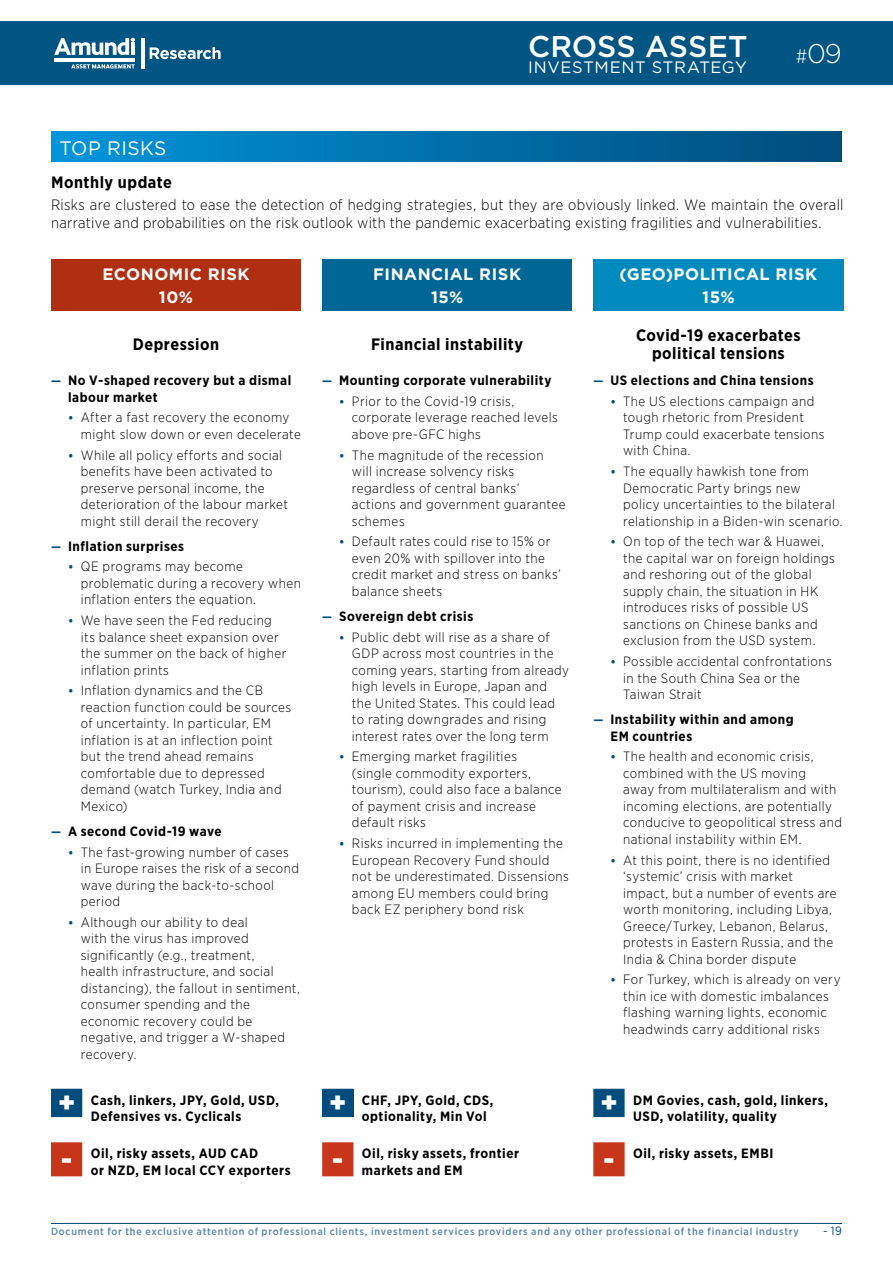
<style>
.page{position:relative;width:893px;height:1263px;background:#fff}
.page>*{position:absolute;margin:0;border:0;box-sizing:border-box;transform-origin:0 0}
.t1{font:500 30px "Gotham";letter-spacing:.005em;color:#fff}
.t2{font:300 27px "Gotham";color:#fff}
.t3{font:19.5px "Gotham";letter-spacing:.02em;color:#fff}
.t4{font:700 16.5px/18px "Gotham Narrow";letter-spacing:.03em;color:#000;text-align:center}
.t5{font:700 16.5px/22.5px "Gotham";letter-spacing:.03em;color:#fff;text-align:center}
.t6{font:16.5px "Gotham";letter-spacing:.035em;color:#fff}
.t7{font:300 15px/18px "Gotham Narrow";letter-spacing:.02em;color:#000}
.t8{font:300 13.5px/16.5px "Gotham Narrow";letter-spacing:.035em;color:#000}
.t9{font:700 13.5px/16.5px "Gotham Narrow";letter-spacing:.04em;color:#000}
.t10{font:12px "Gotham Narrow";color:#004c7c}
.t11{font:500 10.35px "Gotham Narrow";letter-spacing:.07em;color:#5c85ad}
.s1{font-family:"Gotham Narrow";font-size:19.5px}
.s2{font-size:12px;color:#004c7c}
.s3{font-weight:700;font-size:12px;color:#004c7c}
.s4{font-family:"Gotham";font-weight:900;font-size:27px;color:#fff}
</style>
<div class="page">
<hr style="left:51px;top:1222px;width:791px;height:1px;background:#004c7c">
<div style="left:0;top:21px;width:893px;height:64px;background:#005583"></div>
<svg style="left:54px;top:38px;width:81px;height:17px"></svg>
<hr style="left:131px;top:43px;width:4px;height:12px;background:#fff">
<hr style="left:54px;top:58px;width:81px;height:3px;background:#fff">
<svg style="left:71px;top:64px;width:64px;height:5px"></svg>
<hr style="left:141px;top:38px;width:3px;height:31px;background:#fff">
<svg style="left:150px;top:47px;width:71px;height:12px"></svg>
<div style="left:51px;top:132px;width:791px;height:30px;background:linear-gradient(to right,#0095da,#004b7b)"></div>
<div style="left:51px;top:259px;width:250px;height:51px;background:#b02f13"></div>
<div style="left:322px;top:259px;width:250px;height:51px;background:#006696"></div>
<div style="left:593px;top:259px;width:250px;height:51px;background:#008abe"></div>
<svg style="left:51px;top:1089px;width:574px;height:28px"></svg>
<svg style="left:51px;top:1142px;width:574px;height:34px"></svg>
<div style="left:322px;top:1089px;width:31px;height:28px;background:#004c7c"></div>
<h1 class="t1" style="left:528px;top:27px;width:221px">CROSS ASSET</h1>
<p class="t6" style="left:528px;top:57px;width:220px">INVESTMENT STRATEGY</p>
<h2 class="t2" style="left:796px;top:37px;width:48px"><span class="s1">#</span> 09</h2>
<h3 class="t3" style="left:60px;top:135px;width:108px">TOP RISKS</h3>
<p class="t4" style="left:51px;top:173px;width:123px">Monthly update</p>
<p class="t7" style="left:51px;top:195px;width:794px">Risks are clustered to ease the detection of hedging strategies, but they are obviously linked. We maintain the overall narrative and probabilities on the risk outlook with the pandemic exacerbating existing fragilities and vulnerabilities.</p>
<p class="t5" style="left:102px;top:263px;width:149px">ECONOMIC RISK<br>10%</p>
<p class="t5" style="left:373px;top:263px;width:149px">FINANCIAL RISK<br>15%</p>
<p class="t5" style="left:620px;top:263px;width:199px">(GEO)POLITICAL RISK<br>15%</p>
<p class="t4" style="left:133px;top:335px;width:88px">Depression</p>
<p class="t4" style="left:371px;top:335px;width:154px">Financial instability</p>
<p class="t4" style="left:636px;top:326px;width:166px">Covid-19 exacerbates political tensions</p>
<p class="t9" style="left:68px;top:372px;width:225px;text-indent:-17px"><span class="s2">—</span> No V-shaped recovery but a dismal labour market</p>
<p class="t8" style="left:81px;top:409px;width:222px;text-indent:-13px"><span class="s3">•</span> After a fast recovery the economy might slow down or even decelerate</p>
<p class="t8" style="left:81px;top:446px;width:209px;text-indent:-13px"><span class="s3">•</span> While all policy efforts and social benefits have been activated to preserve personal income, the deterioration of the labour market might still derail the recovery</p>
<p class="t9" style="left:51px;top:537px;width:135px"><span class="s2">—</span> Inflation surprises</p>
<p class="t8" style="left:81px;top:558px;width:222px;text-indent:-13px"><span class="s3">•</span> QE programs may become problematic during a recovery when inflation enters the equation.</p>
<p class="t8" style="left:81px;top:612px;width:207px;text-indent:-13px"><span class="s3">•</span> We have seen the Fed reducing its balance sheet expansion over the summer on the back of higher inflation prints</p>
<p class="t8" style="left:81px;top:682px;width:212px;text-indent:-13px"><span class="s3">•</span> Inflation dynamics and the CB reaction function could be sources of uncertainty. In particular, EM inflation is at an inflection point but the trend ahead remains comfortable due to depressed demand (watch Turkey, India and<br>Mexico)</p>
<p class="t9" style="left:51px;top:823px;width:172px"><span class="s2">—</span> A second Covid-19 wave</p>
<p class="t8" style="left:81px;top:843px;width:220px;text-indent:-13px"><span class="s3">•</span> The fast-growing number of cases in Europe raises the risk of a second wave during the back-to-school period</p>
<p class="t8" style="left:81px;top:914px;width:221px;text-indent:-13px"><span class="s3">•</span> Although our ability to deal<br>with the virus has improved significantly (e.g., treatment,<br>health infrastructure, and social distancing), the fallout in sentiment, consumer spending and the economic recovery could be negative, and trigger a W-shaped recovery.</p>
<p class="t9" style="left:322px;top:372px;width:231px"><span class="s2">—</span> Mounting corporate vulnerability</p>
<p class="t8" style="left:352px;top:392px;width:207px;text-indent:-13px"><span class="s3">•</span> Prior to the Covid-19 crisis, corporate leverage reached levels above pre-GFC highs</p>
<p class="t8" style="left:352px;top:446px;width:215px;text-indent:-13px"><span class="s3">•</span> The magnitude of the recession will increase solvency risks regardless of central banks’ actions and government guarantee schemes</p>
<p class="t8" style="left:352px;top:533px;width:210px;text-indent:-13px"><span class="s3">•</span> Default rates could rise to 15% or even 20% with spillover into the credit market and stress on banks’ balance sheets</p>
<p class="t9" style="left:322px;top:608px;width:153px"><span class="s2">—</span> Sovereign debt crisis</p>
<p class="t8" style="left:352px;top:628px;width:219px;text-indent:-13px"><span class="s3">•</span> Public debt will rise as a share of GDP across most countries in the coming years, starting from already high levels in Europe, Japan and the United States. This could lead to rating downgrades and rising interest rates over the long term</p>
<p class="t8" style="left:352px;top:748px;width:211px;text-indent:-13px"><span class="s3">•</span> Emerging market fragilities<br>(single commodity exporters, tourism), could also face a balance of payment crisis and increase default risks</p>
<p class="t8" style="left:352px;top:835px;width:218px;text-indent:-13px"><span class="s3">•</span> Risks incurred in implementing the<br>European Recovery Fund should not be underestimated. Dissensions among EU members could bring back EZ periphery bond risk</p>
<p class="t9" style="left:593px;top:372px;width:222px"><span class="s2">—</span> US elections and China tensions</p>
<p class="t8" style="left:623px;top:392px;width:203px;text-indent:-13px"><span class="s3">•</span> The US elections campaign and tough rhetoric from President<br>Trump could exacerbate tensions with China.</p>
<p class="t8" style="left:623px;top:463px;width:221px;text-indent:-13px"><span class="s3">•</span> The equally hawkish tone from Democratic Party brings new<br>policy uncertainties to the bilateral relationship in a Biden-win scenario.</p>
<p class="t8" style="left:623px;top:533px;width:213px;text-indent:-13px"><span class="s3">•</span> On top of the tech war &amp; Huawei, the capital war on foreign holdings and reshoring out of the global supply chain, the situation in HK introduces risks of possible US sanctions on Chinese banks and exclusion from the USD system.</p>
<p class="t8" style="left:623px;top:653px;width:210px;text-indent:-13px"><span class="s3">•</span> Possible accidental confrontations in the South China Sea or the<br>Taiwan Strait</p>
<p class="t9" style="left:610px;top:711px;width:185px;text-indent:-17px"><span class="s2">—</span> Instability within and among<br>EM countries</p>
<p class="t8" style="left:623px;top:748px;width:220px;text-indent:-13px"><span class="s3">•</span> The health and economic crisis, combined with the US moving<br>away from multilateralism and with incoming elections, are potentially conducive to geopolitical stress and national instability within EM.</p>
<p class="t8" style="left:623px;top:851px;width:215px;text-indent:-13px"><span class="s3">•</span> At this point, there is no identified ‘systemic’ crisis with market impact, but a number of events are worth monitoring, including Libya, Greece/Turkey, Lebanon, Belarus, protests in Eastern Russia, and the India &amp; China border dispute</p>
<p class="t8" style="left:610px;top:971px;width:232px;text-align:center"><span class="s3">•</span> For Turkey, which is already on very thin ice with domestic imbalances flashing warning lights, economic headwinds carry additional risks</p>
<p class="t9" style="left:58px;top:1091px;width:222px;text-align:center"><span class="s4">+</span> Cash, linkers, JPY, Gold, USD,<br>Defensives vs. Cyclicals</p>
<p class="t9" style="left:362px;top:1091px;width:133px;text-indent:-33px"><span class="s4">+</span> CHF, JPY, Gold, CDS, optionality, Min Vol</p>
<p class="t9" style="left:633px;top:1091px;width:196px;text-indent:-33px"><span class="s4">+</span> DM Govies, cash, gold, linkers,<br>USD, volatility, quality</p>
<p class="t9" style="left:91px;top:1145px;width:201px;text-indent:-30px"><span class="s4">-</span> Oil, risky assets, AUD CAD<br>or NZD, EM local CCY exporters</p>
<p class="t9" style="left:362px;top:1145px;width:159px;text-indent:-30px"><span class="s4">-</span> Oil, risky assets, frontier markets and EM</p>
<p class="t9" style="left:603px;top:1145px;width:171px"><span class="s4">-</span> Oil, risky assets, EMBI</p>
<p class="t11" style="left:51px;top:1224px;width:749px">Document for the exclusive attention of professional clients, investment services providers and any other professional of the financial industry</p>
<p class="t10" style="left:823px;top:1223px;width:20px">- 19</p>
</div>
